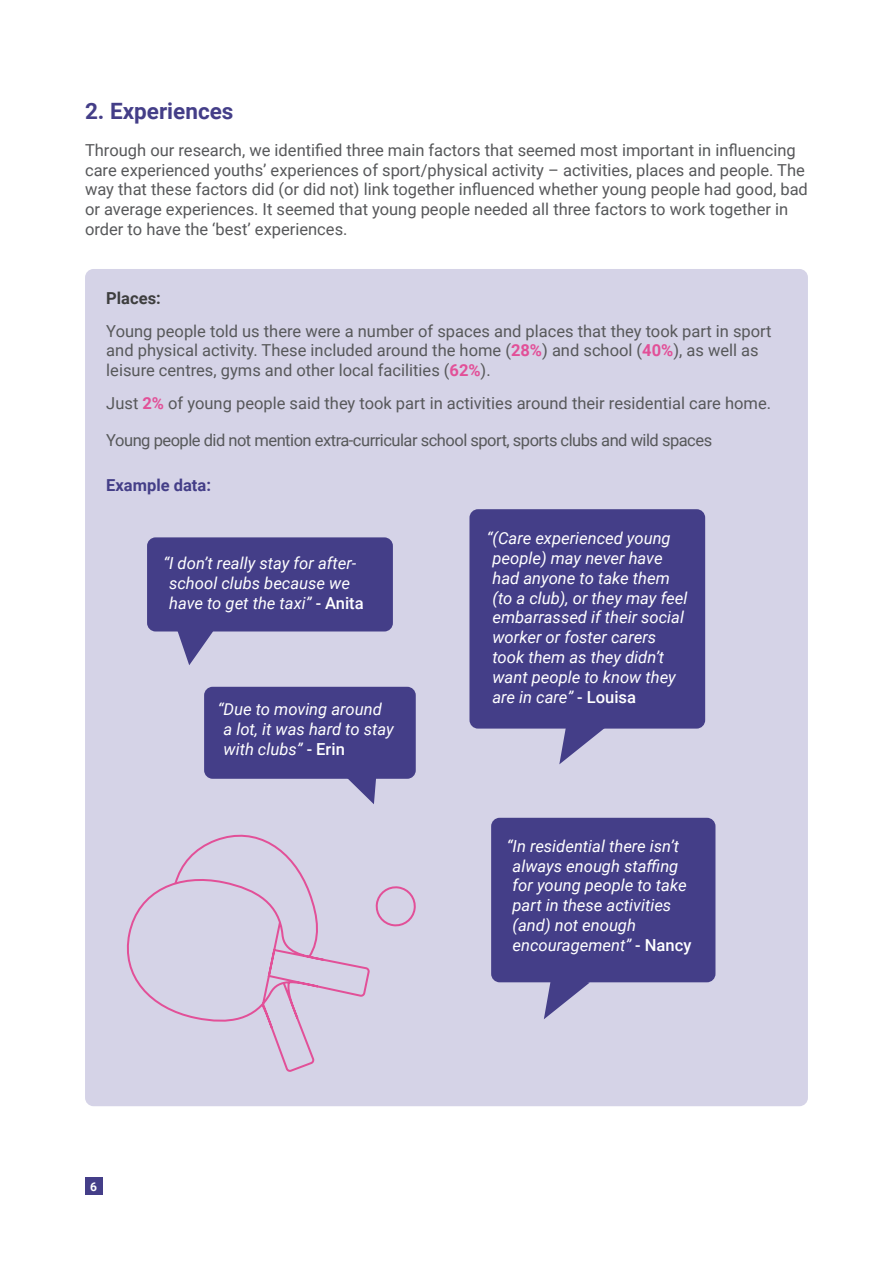
<style>
.page{position:relative;width:893px;height:1263px;background:#fff}
.page>*{position:absolute;margin:0;border:0;box-sizing:border-box;transform-origin:0 0}
.t1{font:700 22.5px "Roboto";color:#443e88}
.t2{font:16.5px/19.8px "Roboto";color:#57585a}
.t3{font:italic 16.5px/19.8px "Roboto";color:#fff}
.t4{font:16.5px "Roboto";letter-spacing:-.03em;color:#57585a}
.t5{font:700 16.5px "Roboto";color:#443e88}
.t6{font:700 16.5px "Roboto";color:#3e3e3f}
.t7{font:700 12px "Roboto";color:#fff}
.s1{font-weight:700;color:#e25098}
.s2{font-weight:500;font-style:normal}
</style>
<div class="page">
<div style="left:85px;top:269px;width:723px;height:837px;background:#d5d3e7;border-radius:9px"></div>
<div style="left:147px;top:537px;width:246px;height:94px;background:#443e88;border-radius:9px"></div>
<div style="left:469px;top:509px;width:236px;height:220px;background:#443e88;border-radius:9px"></div>
<div style="left:204px;top:687px;width:212px;height:92px;background:#443e88;border-radius:9px"></div>
<div style="left:491px;top:818px;width:224px;height:164px;background:#443e88;border-radius:9px"></div>
<div style="left:85px;top:1178px;width:17px;height:17px;background:#443e88"></div>
<svg style="left:175px;top:631px;width:38px;height:34px"></svg>
<svg style="left:341px;top:778px;width:36px;height:26px"></svg>
<svg style="left:559px;top:728px;width:46px;height:36px"></svg>
<svg style="left:544px;top:982px;width:46px;height:37px"></svg>
<svg style="left:126px;top:834px;width:290px;height:238px"></svg>
<h1 class="t1" style="left:85px;top:95px;width:150px">2. Experiences</h1>
<p class="t2" style="left:85px;top:139px;width:724px">Through our research, we identified three main factors that seemed most important in influencing care experienced youths’ experiences of sport/physical activity – activities, places and people. The way that these factors did (or did not) link together influenced whether young people had good, bad or average experiences. It seemed that young people needed all three factors to work together in order to have the ‘best’ experiences.</p>
<p class="t6" style="left:106px;top:287px;width:56px">Places:</p>
<p class="t2" style="left:106px;top:320px;width:667px">Young people told us there were a number of spaces and places that they took part in sport and physical activity. These included around the home (<span class="s1">28%</span>) and school (<span class="s1">40%</span>), as well as leisure centres, gyms and other local facilities (<span class="s1">62%</span>).</p>
<p class="t2" style="left:106px;top:392px;width:666px">Just <span class="s1">2%</span> of young people said they took part in activities around their residential care home.</p>
<p class="t4" style="left:106px;top:428px;width:607px">Young people did not mention extra-curricular school sport, sports clubs and wild spaces</p>
<p class="t5" style="left:106px;top:473px;width:106px">Example data:</p>
<p class="t3" style="left:163px;top:553px;width:202px;text-align:center">“I don’t really stay for after&shy;school clubs because we have to get the taxi” <span class="s2">- Anita</span></p>
<p class="t3" style="left:224px;top:699px;width:172px;text-indent:-6px">“Due to moving around a lot, it was hard to stay with clubs” <span class="s2">- Erin</span></p>
<p class="t7" style="left:90px;top:1178px;width:8px">6</p>
<p class="t3" style="left:492px;top:528px;width:196px;text-indent:-6px">“(Care experienced young people) may never have had anyone to take them (to a club), or they may feel embarrassed if their social worker or foster carers took them as they didn’t want people to know they are in care” <span class="s2">- Louisa</span></p>
<p class="t3" style="left:513px;top:835px;width:180px;text-indent:-6px">“In residential there isn’t always enough staffing for young people to take part in these activities (and) not enough encouragement” <span class="s2">- Nancy</span></p>
</div>
